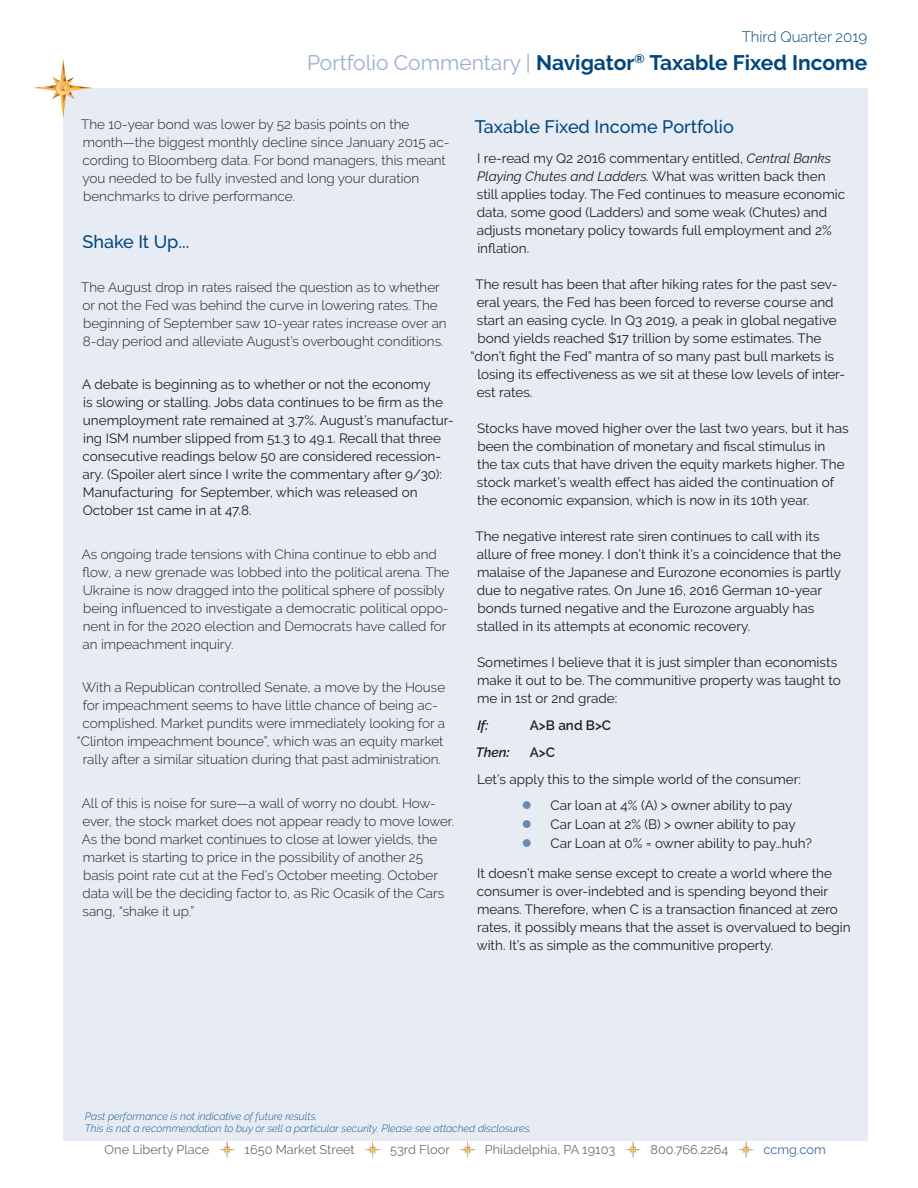
<style>
.page{position:relative;width:918px;height:1188px;background:#fff}
.page>*{position:absolute;margin:0;border:0;box-sizing:border-box;transform-origin:0 0}
.t1{font:700 21px "Raleway";color:#00467e}
.New___Subhead{font:500 18px "Raleway";color:#00467e}
.t2{font:300 15px "Raleway";color:#00467e}
.New___Body_Text{font:13.5px/18px "Raleway";color:#231f20}
.New___Subhead-2{font:300 13.5px/18px "Raleway";color:#231f20}
.New___Subhead-3{font:13.5px/18px "Raleway";color:#231f20}
.New___Body_Text-2{font:600 13.5px "Raleway";color:#231f20}
.New___Body_Text-3{font:italic 600 13.5px "Raleway";color:#231f20}
.t3{font:12.75px "Raleway";color:#6c6d70}
.t4{font:12.75px "Raleway";color:#3c6a9d}
.t5{font:italic 300 10.5px/12.6px "Raleway";color:#1a5d93}
.s1{font-weight:400;color:#9caecd}
.s2{font-style:italic}
.s3{font-weight:700}
</style>
<div class="page">
<div style="left:63px;top:88px;width:804px;height:1052px;background:#e7ebf3"></div>
<svg style="left:34px;top:59px;width:58px;height:58px"></svg>
<img style="left:219px;top:1142px;width:16px;height:15px">
<img style="left:365px;top:1142px;width:15px;height:15px">
<img style="left:459px;top:1142px;width:16px;height:15px">
<img style="left:625px;top:1142px;width:16px;height:15px">
<img style="left:738px;top:1142px;width:16px;height:15px">
<p class="t2" style="left:742px;top:28px;width:127px">Third Quarter 2019</p>
<h1 class="t1" style="left:307px;top:51px;width:562px"><span class="s1">Portfolio Commentary |</span> Navigator<sup>®</sup> Taxable Fixed Income</h1>
<p class="New___Subhead-2" style="left:81px;top:115px;width:370px">The 10-year bond was lower by 52 basis points on the month—the biggest monthly decline since January 2015 ac&shy;cording to Bloomberg data. For bond managers, this meant you needed to be fully invested and long your duration benchmarks to drive performance.</p>
<p class="New___Subhead" style="left:82px;top:231px;width:108px">Shake It Up...</p>
<p class="New___Subhead-2" style="left:81px;top:278px;width:367px">The August drop in rates raised the question as to whether or not the Fed was behind the curve in lowering rates. The beginning of September saw 10-year rates increase over an 8-day period and alleviate August’s overbought conditions.</p>
<p class="New___Subhead-3" style="left:82px;top:375px;width:373px">A debate is beginning as to whether or not the economy<br>is slowing or stalling. Jobs data continues to be firm as the unemployment rate remained at 3.7%. August’s manufactur&shy;ing ISM number slipped from 51.3 to 49.1. Recall that three consecutive readings below 50 are considered recession&shy;ary. (Spoiler alert since I write the commentary after 9/30):<br>Manufacturing for September, which was released on October 1st came in at 47.8.</p>
<p class="New___Subhead-2" style="left:82px;top:545px;width:369px">As ongoing trade tensions with China continue to ebb and flow, a new grenade was lobbed into the political arena. The Ukraine is now dragged into the political sphere of possibly being influenced to investigate a democratic political oppo&shy;nent in for the 2020 election and Democrats have called for an impeachment inquiry.</p>
<p class="New___Subhead-2" style="left:77px;top:678px;width:370px;text-align:center">With a Republican controlled Senate, a move by the House for impeachment seems to have little chance of being ac&shy;complished. Market pundits were immediately looking for a “Clinton impeachment bounce”, which was an equity market rally after a similar situation during that past administration.</p>
<p class="New___Subhead-2" style="left:82px;top:794px;width:374px">All of this is noise for sure—a wall of worry no doubt. How&shy;ever, the stock market does not appear ready to move lower.<br>As the bond market continues to close at lower yields, the market is starting to price in the possibility of another 25 basis point rate cut at the Fed’s October meeting. October data will be the deciding factor to, as Ric Ocasik of the Cars sang, “shake it up.”</p>
<p class="New___Subhead" style="left:475px;top:117px;width:261px">Taxable Fixed Income Portfolio</p>
<p class="New___Body_Text" style="left:477px;top:150px;width:370px">I re-read my Q2 2016 commentary entitled, <span class="s2">Central Banks Playing Chutes and Ladders.</span> What was written back then still applies today. The Fed continues to measure economic data, some good (Ladders) and some weak (Chutes) and adjusts monetary policy towards full employment and 2% inflation.</p>
<p class="New___Body_Text" style="left:475px;top:276px;width:364px">The result has been that after hiking rates for the past sev-</p>
<p class="New___Body_Text" style="left:477px;top:294px;width:358px">eral years, the Fed has been forced to reverse course and</p>
<p class="New___Body_Text" style="left:477px;top:312px;width:362px">start an easing cycle. In Q3 2019, a peak in global negative</p>
<p class="New___Body_Text" style="left:477px;top:330px;width:346px">bond yields reached $17 trillion by some estimates. The</p>
<p class="New___Body_Text" style="left:471px;top:348px;width:365px">“don’t fight the Fed” mantra of so many past bull markets is</p>
<p class="New___Body_Text" style="left:477px;top:366px;width:369px">losing its effectiveness as we sit at these low levels of inter-</p>
<p class="New___Body_Text" style="left:477px;top:384px;width:57px">est rates.</p>
<p class="New___Body_Text" style="left:477px;top:420px;width:373px">Stocks have moved higher over the last two years, but it has been the combination of monetary and fiscal stimulus in<br>the tax cuts that have driven the equity markets higher. The stock market’s wealth effect has aided the continuation of the economic expansion, which is now in its 10th year.</p>
<p class="New___Body_Text" style="left:475px;top:528px;width:367px">The negative interest rate siren continues to call with its allure of free money. I don’t think it’s a coincidence that the malaise of the Japanese and Eurozone economies is partly due to negative rates. On June 16, 2016 German 10-year bonds turned negative and the Eurozone arguably has stalled in its attempts at economic recovery.</p>
<p class="New___Body_Text" style="left:477px;top:654px;width:365px">Sometimes I believe that it is just simpler than economists make it out to be. The communitive property was taught to me in 1st or 2nd grade:</p>
<p class="New___Body_Text-3" style="left:477px;top:718px;width:13px">If:</p>
<p class="New___Body_Text-2" style="left:530px;top:718px;width:83px">A&gt;B and B&gt;C</p>
<p class="New___Body_Text-3" style="left:476px;top:745px;width:36px">Then<span class="s3">:</span></p>
<p class="New___Body_Text-2" style="left:530px;top:745px;width:27px">A&gt;C</p>
<p class="New___Body_Text" style="left:477px;top:771px;width:325px">Let’s apply this to the simple world of the consumer:</p>
<p class="New___Subhead-3" style="left:550px;top:796px;width:243px">Car loan at 4% (A) &gt; owner ability to pay</p>
<p class="New___Subhead-3" style="left:550px;top:815px;width:247px">Car Loan at 2% (B) &gt; owner ability to pay</p>
<p class="New___Subhead-3" style="left:550px;top:834px;width:263px">Car Loan at 0% = owner ability to pay…huh?</p>
<p class="New___Body_Text" style="left:477px;top:864px;width:376px">It doesn’t make sense except to create a world where the consumer is over-indebted and is spending beyond their means. Therefore, when C is a transaction financed at zero rates, it possibly means that the asset is overvalued to begin with. It’s as simple as the communitive property.</p>
<p class="t5" style="left:85px;top:1110px;width:448px">Past performance is not indicative of future results.<br>This is not a recommendation to buy or sell a particular security. Please see attached disclosures.</p>
<p class="t3" style="left:105px;top:1142px;width:106px">One Liberty Place</p>
<p class="t3" style="left:245px;top:1142px;width:112px">1650 Market Street</p>
<p class="t3" style="left:390px;top:1142px;width:61px">53rd Floor</p>
<p class="t3" style="left:485px;top:1142px;width:132px">Philadelphia, PA 19103</p>
<p class="t3" style="left:651px;top:1142px;width:79px">800.766.2264</p>
<p class="t4" style="left:764px;top:1142px;width:64px">ccmg.com</p>
</div>
